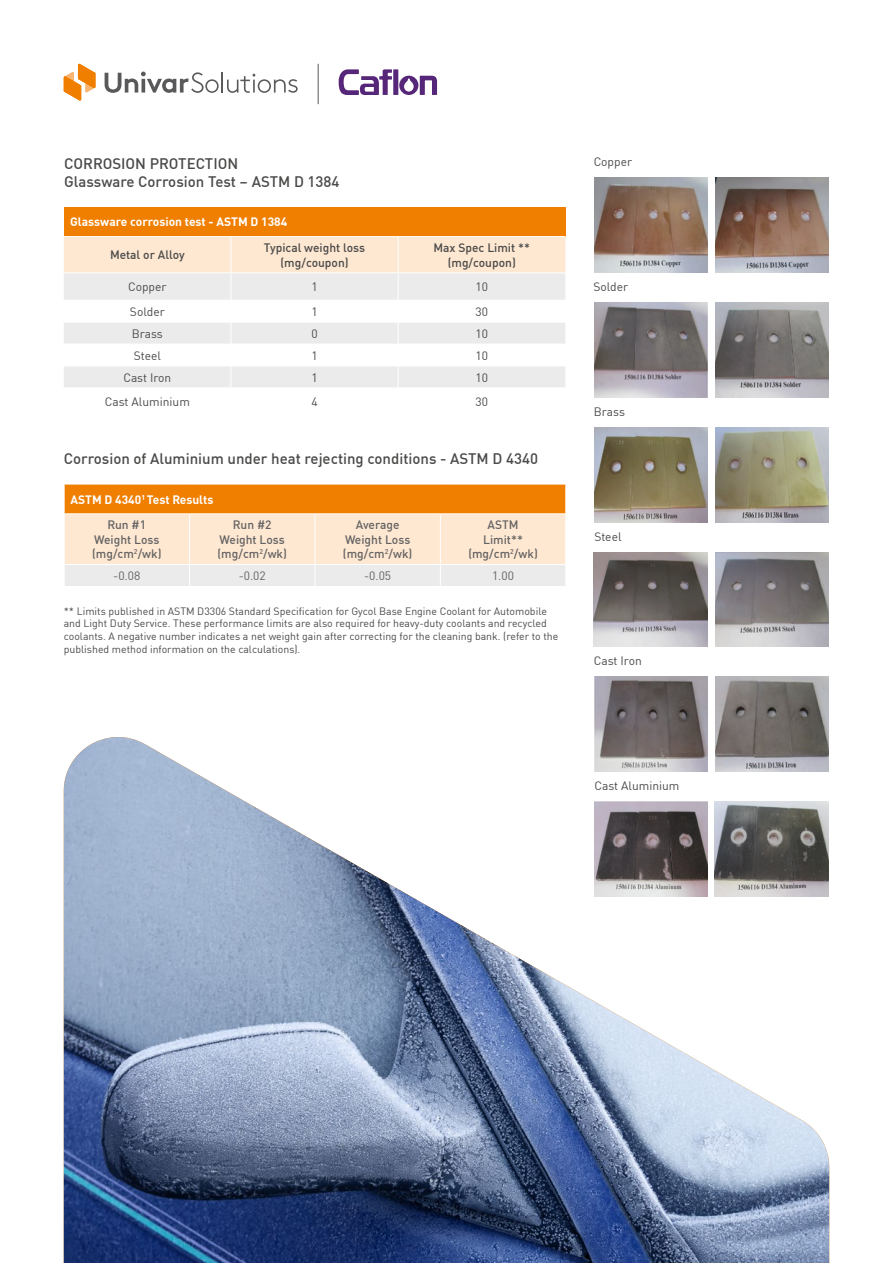
<style>
.page{position:relative;width:893px;height:1263px;background:#fff}
.page>*{position:absolute;margin:0;border:0;box-sizing:border-box;transform-origin:0 0}
.t1{font:500 15px/18px "DIN Pro";color:#4a4a49}
.t2{font:12px "DIN Pro";color:#4a4a49}
.t3{font:500 12px/14.4px "DIN Pro";color:#646363;text-align:center}
.t4{font:500 12px/14.4px "DIN Pro";color:#4a4a49;text-align:center}
.t5{font:700 12px/25.8px "DIN Pro";color:#fff}
.t6{font:12px "DIN Pro";color:#646363}
.t7{font:10.5px/12.6px "DIN Pro";color:#4a4a49}
.s1{font-weight:500;color:#646363}
</style>
<div class="page">
<svg style="left:105px;top:72px;width:193px;height:21px"></svg>
<svg style="left:64px;top:64px;width:31px;height:37px"></svg>
<hr style="left:318px;top:64px;width:1px;height:40px;background:#59595b">
<div style="left:393px;top:69px;width:5px;height:26px;background:#562678"></div>
<svg style="left:339px;top:69px;width:53px;height:26px"></svg>
<svg style="left:399px;top:76px;width:38px;height:19px"></svg>
<div style="left:64px;top:207px;width:501px;height:30px;background:#f07f00"></div>
<hr style="left:64px;top:236px;width:167px;height:1px;background:#fff">
<hr style="left:231px;top:236px;width:167px;height:1px;background:#fff">
<hr style="left:398px;top:236px;width:167px;height:1px;background:#fff">
<svg style="left:64px;top:237px;width:501px;height:150px"></svg>
<img style="left:64px;top:737px;width:765px;height:526px">
<img style="left:594px;top:178px;width:114px;height:94px">
<img style="left:715px;top:178px;width:113px;height:94px">
<img style="left:594px;top:303px;width:114px;height:94px">
<img style="left:715px;top:303px;width:114px;height:94px">
<img style="left:594px;top:552px;width:113px;height:94px">
<img style="left:715px;top:552px;width:113px;height:94px">
<img style="left:594px;top:427px;width:114px;height:95px">
<img style="left:715px;top:427px;width:113px;height:95px">
<img style="left:594px;top:677px;width:113px;height:94px">
<img style="left:715px;top:677px;width:113px;height:94px">
<svg style="left:64px;top:484px;width:502px;height:102px;background:#f6cb9d"></svg>
<img style="left:594px;top:801px;width:113px;height:95px">
<img style="left:715px;top:801px;width:113px;height:95px">
<h1 class="t1" style="left:64px;top:153px;width:277px">CORROSION PROTECTION<br>Glassware Corrosion Test – ASTM D 1384</h1>
<p class="t5" style="left:70px;top:208px;width:219px">Glassware corrosion test - ASTM D 1384</p>
<p class="t4" style="left:110px;top:247px;width:76px">Metal or Alloy</p>
<p class="t4" style="left:264px;top:240px;width:103px">Typical weight loss (mg/coupon)</p>
<p class="t4" style="left:433px;top:240px;width:98px">Max Spec Limit ** (mg/coupon)</p>
<p class="t2" style="left:128px;top:278px;width:40px">Copper</p>
<p class="t2" style="left:311px;top:278px;width:8px">1</p>
<p class="t2" style="left:475px;top:278px;width:14px">10</p>
<p class="t2" style="left:130px;top:302px;width:36px">Solder</p>
<p class="t2" style="left:311px;top:302px;width:8px">1</p>
<p class="t2" style="left:475px;top:302px;width:14px">30</p>
<p class="t2" style="left:132px;top:324px;width:33px">Brass</p>
<p class="t2" style="left:311px;top:324px;width:8px">0</p>
<p class="t2" style="left:475px;top:324px;width:14px">10</p>
<p class="t2" style="left:134px;top:346px;width:29px">Steel</p>
<p class="t2" style="left:311px;top:346px;width:8px">1</p>
<p class="t2" style="left:475px;top:346px;width:14px">10</p>
<p class="t2" style="left:123px;top:368px;width:49px">Cast Iron</p>
<p class="t2" style="left:311px;top:368px;width:8px">1</p>
<p class="t2" style="left:475px;top:368px;width:14px">10</p>
<p class="t2" style="left:105px;top:392px;width:87px">Cast Aluminium</p>
<p class="t2" style="left:311px;top:392px;width:8px">4</p>
<p class="t2" style="left:475px;top:392px;width:14px">30</p>
<h1 class="t1" style="left:64px;top:448px;width:476px">Corrosion of Aluminium under heat rejecting conditions - ASTM D 4340</h1>
<p class="t5" style="left:107px;top:486px;width:107px;text-indent:-37px">ASTM D 4340<sup>1</sup> Test Results<br><span class="s1">Run #1</span></p>
<p class="t3" style="left:92px;top:531px;width:71px;text-align:left">Weight Loss (mg/cm<sup>2</sup>/wk)</p>
<p class="t3" style="left:218px;top:517px;width:71px">Run #2<br>Weight Loss (mg/cm<sup>2</sup>/wk)</p>
<p class="t3" style="left:343px;top:517px;width:71px">Average<br>Weight Loss (mg/cm<sup>2</sup>/wk)</p>
<p class="t3" style="left:468px;top:517px;width:71px">ASTM<br>Limit** (mg/cm<sup>2</sup>/wk)</p>
<p class="t6" style="left:113px;top:567px;width:29px">-0.08</p>
<p class="t6" style="left:239px;top:567px;width:29px">-0.02</p>
<p class="t6" style="left:364px;top:567px;width:29px">-0.05</p>
<p class="t6" style="left:492px;top:567px;width:24px">1.00</p>
<p class="t7" style="left:64px;top:604px;width:496px">** Limits published in ASTM D3306 Standard Specification for Gycol Base Engine Coolant for Automobile and Light Duty Service. These performance limits are also required for heavy-duty coolants and recycled coolants. A negative number indicates a net weight gain after correcting for the cleaning bank. (refer to the published method information on the calculations).</p>
<p class="t2" style="left:594px;top:153px;width:40px">Copper</p>
<p class="t2" style="left:593px;top:277px;width:36px">Solder</p>
<p class="t2" style="left:594px;top:402px;width:33px">Brass</p>
<p class="t2" style="left:594px;top:527px;width:29px">Steel</p>
<p class="t2" style="left:594px;top:652px;width:49px">Cast Iron</p>
<p class="t2" style="left:594px;top:777px;width:87px">Cast Aluminium</p>
</div>
